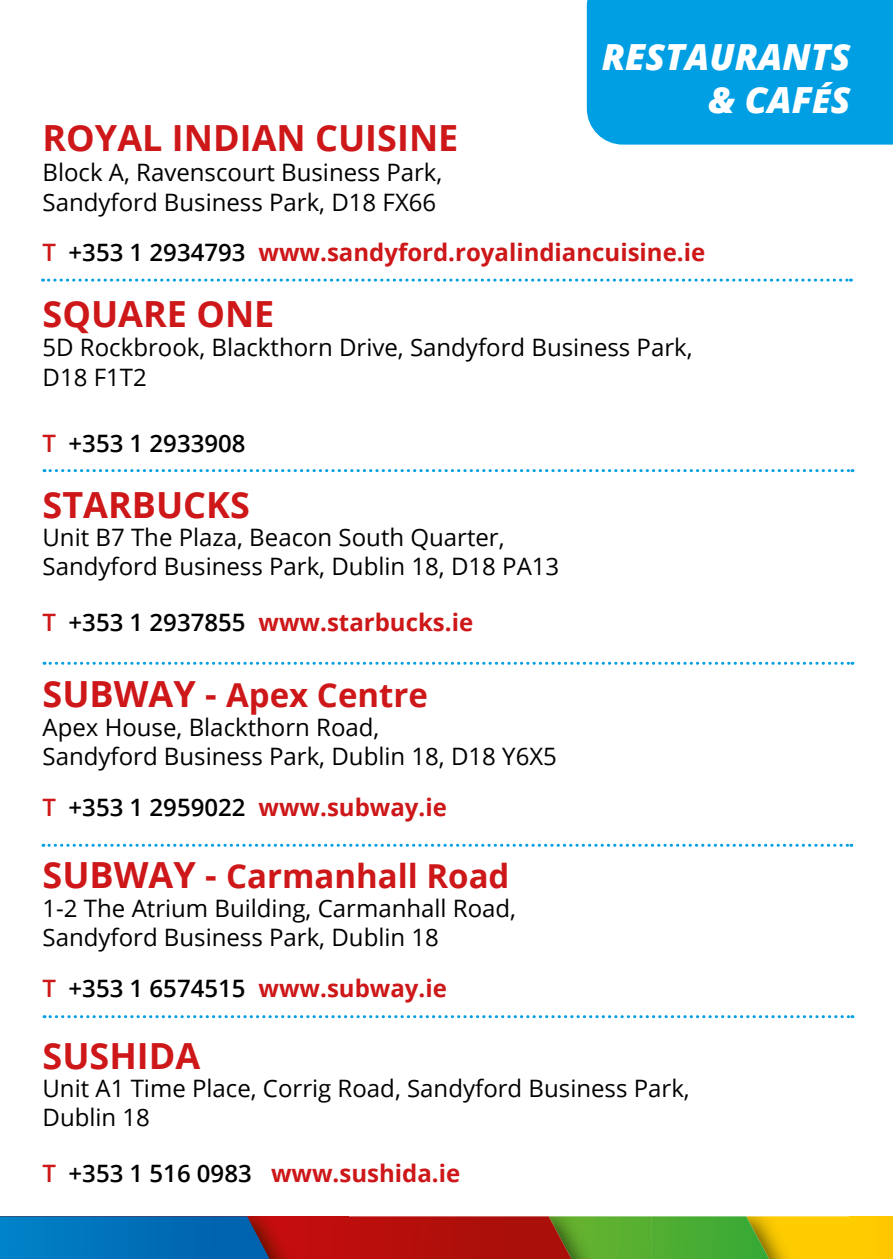
<style>
.page{position:relative;width:893px;height:1259px;background:#fff}
.page>*{position:absolute;margin:0;border:0;box-sizing:border-box;transform-origin:0 0}
.t1{font:700 36px "Open Sans";color:#cd1719}
.t2{font:italic 800 36px/43.2px "Open Sans";color:#fff;text-align:right}
.t3{font:700 33px "Open Sans";color:#cd1719}
.t4{font:24px/28.8px "Open Sans";color:#000}
.t5{font:700 24px "Open Sans";color:#cd1719}
.t6{font:600 24px "Open Sans";color:#000}
.s1{font-size:33px}
.s2{font-weight:600}
.s3{font-weight:600;color:#000}
.s4{color:#cd1719}
.s5{font-size:36px}
</style>
<div class="page">
<div style="left:849px;top:1216px;width:44px;height:43px;background:#ffca00"></div>
<img style="left:769px;top:1216px;width:80px;height:43px">
<svg style="left:651px;top:1216px;width:118px;height:43px;background:#53ab31"></svg>
<img style="left:571px;top:1216px;width:80px;height:43px">
<svg style="left:349px;top:1216px;width:222px;height:43px;background:#ad160d"></svg>
<img style="left:270px;top:1216px;width:79px;height:43px">
<svg style="left:0;top:1216px;width:270px;height:43px;background:#076bb0"></svg>
<div style="left:587px;top:0;width:306px;height:145px;background:#009fe3"></div>
<svg style="left:43px;top:279px;width:808px;height:3px"></svg>
<svg style="left:44px;top:469px;width:809px;height:3px"></svg>
<svg style="left:44px;top:662px;width:809px;height:3px"></svg>
<svg style="left:43px;top:844px;width:809px;height:3px"></svg>
<svg style="left:44px;top:1015px;width:809px;height:3px"></svg>
<h1 class="t2" style="left:602px;top:34px;width:250px">RESTAURANTS &amp; CAF<span class="s1">É</span>S</h1>
<h1 class="t1" style="left:43px;top:112px;width:417px">ROYAL INDIAN CUISINE</h1>
<p class="t4" style="left:43px;top:157px;width:401px;line-height:30px">Block A, Ravenscourt Business Park,<br>Sandyford Business Park, D18 FX66</p>
<p class="t5" style="left:43px;top:235px;width:664px"><span class="s2">T</span> <span class="s3">+353 1 2934793</span> www.sandyford.royalindiancuisine.ie</p>
<h1 class="t1" style="left:43px;top:288px;width:233px">SQUARE ONE</h1>
<p class="t4" style="left:43px;top:331px;width:652px;line-height:30px">5D Rockbrook, Blackthorn Drive, Sandyford Business Park,<br>D18 F1T2</p>
<p class="t6" style="left:43px;top:426px;width:204px"><span class="s4">T</span> +353 1 2933908</p>
<h1 class="t1" style="left:43px;top:479px;width:209px">STARBUCKS</h1>
<p class="t4" style="left:43px;top:523px;width:518px">Unit B7 The Plaza, Beacon South Quarter,<br>Sandyford Business Park, Dublin 18, D18 PA13</p>
<p class="t5" style="left:43px;top:605px;width:432px"><span class="s2">T</span> <span class="s3">+353 1 2937855</span> www.starbucks.ie</p>
<h2 class="t3" style="left:43px;top:672px;width:387px"><span class="s5">SUBWAY -</span> Apex Centre</h2>
<p class="t4" style="left:43px;top:712px;width:516px">Apex House, Blackthorn Road,<br>Sandyford Business Park, Dublin 18, D18 Y6X5</p>
<p class="t5" style="left:43px;top:790px;width:406px"><span class="s2">T</span> <span class="s3">+353 1 2959022</span> www.subway.ie</p>
<h2 class="t3" style="left:43px;top:852px;width:468px"><span class="s5">SUBWAY -</span> Carmanhall Road</h2>
<p class="t4" style="left:43px;top:893px;width:475px">1-2 The Atrium Building, Carmanhall Road,<br>Sandyford Business Park, Dublin 18</p>
<p class="t5" style="left:43px;top:971px;width:406px"><span class="s2">T</span> <span class="s3">+353 1 6574515</span> www.subway.ie</p>
<h1 class="t1" style="left:43px;top:1030px;width:159px">SUSHIDA</h1>
<p class="t4" style="left:43px;top:1073px;width:649px">Unit A1 Time Place, Corrig Road, Sandyford Business Park,<br>Dublin 18</p>
<p class="t5" style="left:43px;top:1156px;width:419px"><span class="s2">T</span> <span class="s3">+353 1 516 0983</span> www.sushida.ie</p>
</div>
